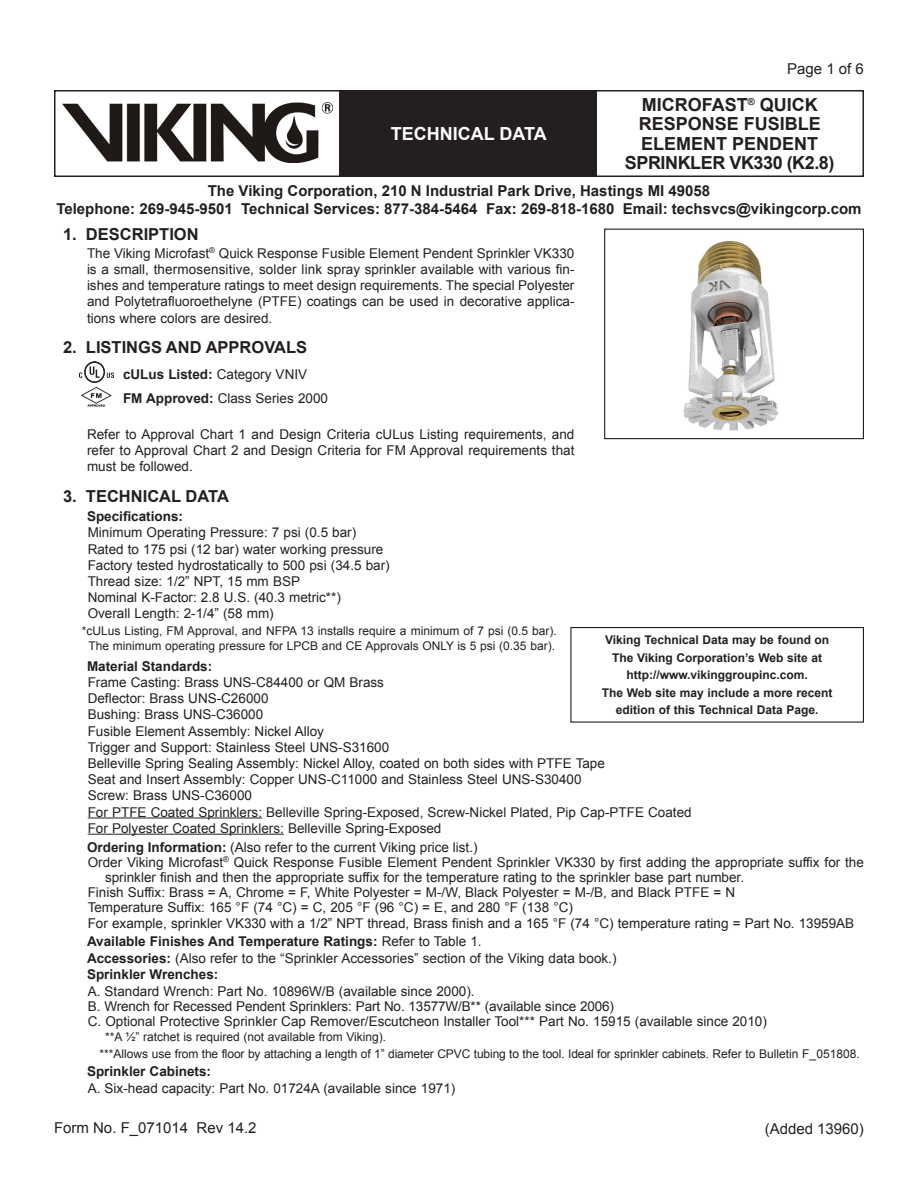
<style>
.page{position:relative;width:918px;height:1188px;background:#fff}
.page>*{position:absolute;margin:0;border:0;box-sizing:border-box;transform-origin:0 0}
.Product_Description{font:700 18px/19.5px "Arial";color:#231f20}
.Product_Description-2{font:700 18px "Arial";letter-spacing:-.025em;color:#231f20}
.Black_Header{font:700 18px "Arial";color:#fff}
.Heading{font:700 16.5px "Arial";color:#231f20}
.Viking{font:700 15px "Arial";color:#231f20}
.Left_Date{font:15px "Arial";color:#231f20}
.Right_Date{font:15px "Arial";color:#231f20}
.Technical_Data{font:13.5px/15px "Arial";color:#231f20}
.Body_Text{font:13.5px/16.2px "Arial";color:#231f20;text-align:justify}
.Body_Text-2{font:700 13.5px "Arial";color:#231f20}
.Heading_2{font:13.5px "Arial";color:#231f20}
.Heading_2-2{font:700 13.5px "Arial";color:#231f20}
.Approval_Text{font:13.5px "Arial";color:#231f20}
.Approval_Text-2{font:700 13.5px "Arial";color:#231f20}
.Asterisk_2{font:12px/15px "Arial";color:#231f20;text-align:center}
.Web_Site{font:700 12px "Arial";color:#231f20}
.Technical_Data-2{font:12px "Arial";color:#231f20}
.s1{font-weight:400}
.s2{font-weight:700}
</style>
<div class="page">
<div style="left:54px;top:90px;width:810px;height:87px;border:2px solid #231f20"></div>
<div style="left:340px;top:91px;width:257px;height:85px;background:#231f20"></div>
<img style="left:63px;top:102px;width:269px;height:60px">
<hr style="left:88px;top:817px;width:174px;height:1px;background:#231f20">
<hr style="left:88px;top:834px;width:196px;height:1px;background:#231f20">
<div style="left:570px;top:627px;width:294px;height:96px;border:1px solid #231f20"></div>
<div style="left:604px;top:229px;width:260px;height:210px;border:1px solid #231f20"></div>
<img style="left:683px;top:241px;width:95px;height:190px">
<img style="left:79px;top:362px;width:35px;height:21px">
<img style="left:81px;top:387px;width:31px;height:20px">
<p class="Black_Header" style="left:391px;top:121px;width:157px">TECHNICAL DATA</p>
<p class="Right_Date" style="left:787px;top:59px;width:78px">Page 1 of 6</p>
<p class="Product_Description" style="left:639px;top:95px;width:184px">MICROFAST<sup>®</sup> QUICK<br>RESPONSE FUSIBLE</p>
<p class="Product_Description" style="left:641px;top:134px;width:179px">ELEMENT PENDENT</p>
<p class="Product_Description-2" style="left:625px;top:151px;width:211px">SPRINKLER VK330 (K2.8)</p>
<p class="Viking" style="left:208px;top:181px;width:504px">The Viking Corporation, 210 N Industrial Park Drive, Hastings MI 49058</p>
<p class="Viking" style="left:56px;top:199px;width:807px">Telephone: 269-945-9501 Technical Services: 877-384-5464 Fax: 269-818-1680 Email: techsvcs@vikingcorp.com</p>
<p class="Heading" style="left:63px;top:223px;width:137px">1. DESCRIPTION</p>
<p class="Body_Text" style="left:87px;top:245px;width:489px">The Viking Microfast<sup>®</sup> Quick Response Fusible Element Pendent Sprinkler VK330 is a small, thermosensitive, solder link spray sprinkler available with various fin&shy;ishes and temperature ratings to meet design requirements. The special Polyester and Polytetrafluoroethelyne (PTFE) coatings can be used in decorative applica&shy;tions where colors are desired.</p>
<p class="Heading" style="left:63px;top:336px;width:246px">2. LISTINGS AND APPROVALS</p>
<p class="Approval_Text-2" style="left:123px;top:365px;width:186px">cULus Listed: <span class="s1">Category VNIV</span></p>
<p class="Approval_Text" style="left:123px;top:389px;width:207px"><span class="s2">FM Approved:</span> Class Series 2000</p>
<p class="Body_Text" style="left:87px;top:426px;width:489px">Refer to Approval Chart 1 and Design Criteria cULus Listing requirements, and refer to Approval Chart 2 and Design Criteria for FM Approval requirements that must be followed.</p>
<p class="Heading" style="left:63px;top:485px;width:167px">3. TECHNICAL DATA</p>
<p class="Heading_2-2" style="left:87px;top:507px;width:98px">Specifications:</p>
<p class="Technical_Data" style="left:88px;top:525px;width:270px">Minimum Operating Pressure: 7 psi (0.5 bar)</p>
<p class="Technical_Data" style="left:88px;top:541px;width:297px">Rated to 175 psi (12 bar) water working pressure</p>
<p class="Technical_Data" style="left:88px;top:558px;width:304px">Factory tested hydrostatically to 500 psi (34.5 bar)</p>
<p class="Technical_Data" style="left:88px;top:574px;width:214px">Thread size: 1/2” NPT, 15 mm BSP</p>
<p class="Technical_Data" style="left:88px;top:590px;width:255px">Nominal K-Factor: 2.8 U.S. (40.3 metric**)</p>
<p class="Technical_Data" style="left:88px;top:606px;width:188px">Overall Length: 2-1/4” (58 mm)</p>
<p class="Asterisk_2" style="left:82px;top:623px;width:477px">*cULus Listing, FM Approval, and NFPA 13 installs require a minimum of 7 psi (0.5 bar).<br>The minimum operating pressure for LPCB and CE Approvals ONLY is 5 psi (0.35 bar).</p>
<p class="Heading_2-2" style="left:87px;top:657px;width:127px">Material Standards:</p>
<p class="Technical_Data" style="left:88px;top:675px;width:298px">Frame Casting: Brass UNS-C84400 or QM Brass</p>
<p class="Technical_Data" style="left:88px;top:691px;width:182px">Deflector: Brass UNS-C26000</p>
<p class="Technical_Data" style="left:88px;top:707px;width:177px">Bushing: Brass UNS-C36000</p>
<p class="Technical_Data" style="left:88px;top:723px;width:238px">Fusible Element Assembly: Nickel Alloy</p>
<p class="Technical_Data" style="left:88px;top:740px;width:303px">Trigger and Support: Stainless Steel UNS-S31600</p>
<p class="Technical_Data" style="left:88px;top:756px;width:519px">Belleville Spring Sealing Assembly: Nickel Alloy, coated on both sides with PTFE Tape</p>
<p class="Technical_Data" style="left:88px;top:772px;width:495px">Seat and Insert Assembly: Copper UNS-C11000 and Stainless Steel UNS-S30400</p>
<p class="Technical_Data" style="left:88px;top:788px;width:166px">Screw: Brass UNS-C36000</p>
<p class="Technical_Data" style="left:88px;top:804px;width:605px">For PTFE Coated Sprinklers: Belleville Spring-Exposed, Screw-Nickel Plated, Pip Cap-PTFE Coated</p>
<p class="Technical_Data" style="left:88px;top:821px;width:355px">For Polyester Coated Sprinklers: Belleville Spring-Exposed</p>
<p class="Heading_2" style="left:87px;top:838px;width:392px"><span class="s2">Ordering Information:</span> (Also refer to the current Viking price list.)</p>
<p class="Technical_Data" style="left:105px;top:855px;width:760px;text-indent:-17px">Order Viking Microfast<sup>®</sup> Quick Response Fusible Element Pendent Sprinkler VK330 by first adding the appropriate suffix for the sprinkler finish and then the appropriate suffix for the temperature rating to the sprinkler base part number.</p>
<p class="Technical_Data" style="left:88px;top:885px;width:649px">Finish Suffix: Brass = A, Chrome = F, White Polyester = M-/W, Black Polyester = M-/B, and Black PTFE = N</p>
<p class="Technical_Data" style="left:88px;top:900px;width:487px">Temperature Suffix: 165 °F (74 °C) = C, 205 °F (96 °C) = E, and 280 °F (138 °C)</p>
<p class="Technical_Data" style="left:88px;top:916px;width:768px">For example, sprinkler VK330 with a 1/2” NPT thread, Brass finish and a 165 °F (74 °C) temperature rating = Part No. 13959AB</p>
<p class="Body_Text-2" style="left:87px;top:932px;width:396px">Available Finishes And Temperature Ratings: <span class="s1">Refer to Table 1.</span></p>
<p class="Body_Text" style="left:87px;top:950px;width:531px"><span class="s2">Accessories:</span> (Also refer to the “Sprinkler Accessories” section of the Viking data book.)</p>
<p class="Body_Text-2" style="left:87px;top:966px;width:133px">Sprinkler Wrenches:</p>
<p class="Technical_Data" style="left:88px;top:984px;width:388px">A. Standard Wrench: Part No. 10896W/B (available since 2000).</p>
<p class="Technical_Data" style="left:88px;top:999px;width:528px">B. Wrench for Recessed Pendent Sprinklers: Part No. 13577W/B** (available since 2006)</p>
<p class="Technical_Data" style="left:88px;top:1014px;width:681px">C. Optional Protective Sprinkler Cap Remover/Escutcheon Installer Tool*** Part No. 15915 (available since 2010)</p>
<p class="Technical_Data-2" style="left:105px;top:1029px;width:283px">**A ½” ratchet is required (not available from Viking).</p>
<p class="Asterisk_2" style="left:100px;top:1046px;width:762px">***Allows use from the floor by attaching a length of 1” diameter CPVC tubing to the tool. Ideal for sprinkler cabinets. Refer to Bulletin F_051808.</p>
<p class="Body_Text-2" style="left:87px;top:1062px;width:126px">Sprinkler Cabinets:</p>
<p class="Technical_Data" style="left:88px;top:1080px;width:369px">A. Six-head capacity: Part No. 01724A (available since 1971)</p>
<p class="Web_Site" style="left:605px;top:632px;width:226px">Viking Technical Data may be found on</p>
<p class="Web_Site" style="left:612px;top:649px;width:212px">The Viking Corporation’s Web site at</p>
<p class="Web_Site" style="left:626px;top:667px;width:183px">http://www.vikinggroupinc.com.</p>
<p class="Web_Site" style="left:602px;top:685px;width:232px">The Web site may include a more recent</p>
<p class="Web_Site" style="left:616px;top:702px;width:204px">edition of this Technical Data Page.</p>
<p class="Left_Date" style="left:54px;top:1118px;width:204px">Form No. F_071014 Rev 14.2</p>
<p class="Right_Date" style="left:765px;top:1119px;width:101px">(Added 13960)</p>
</div>
